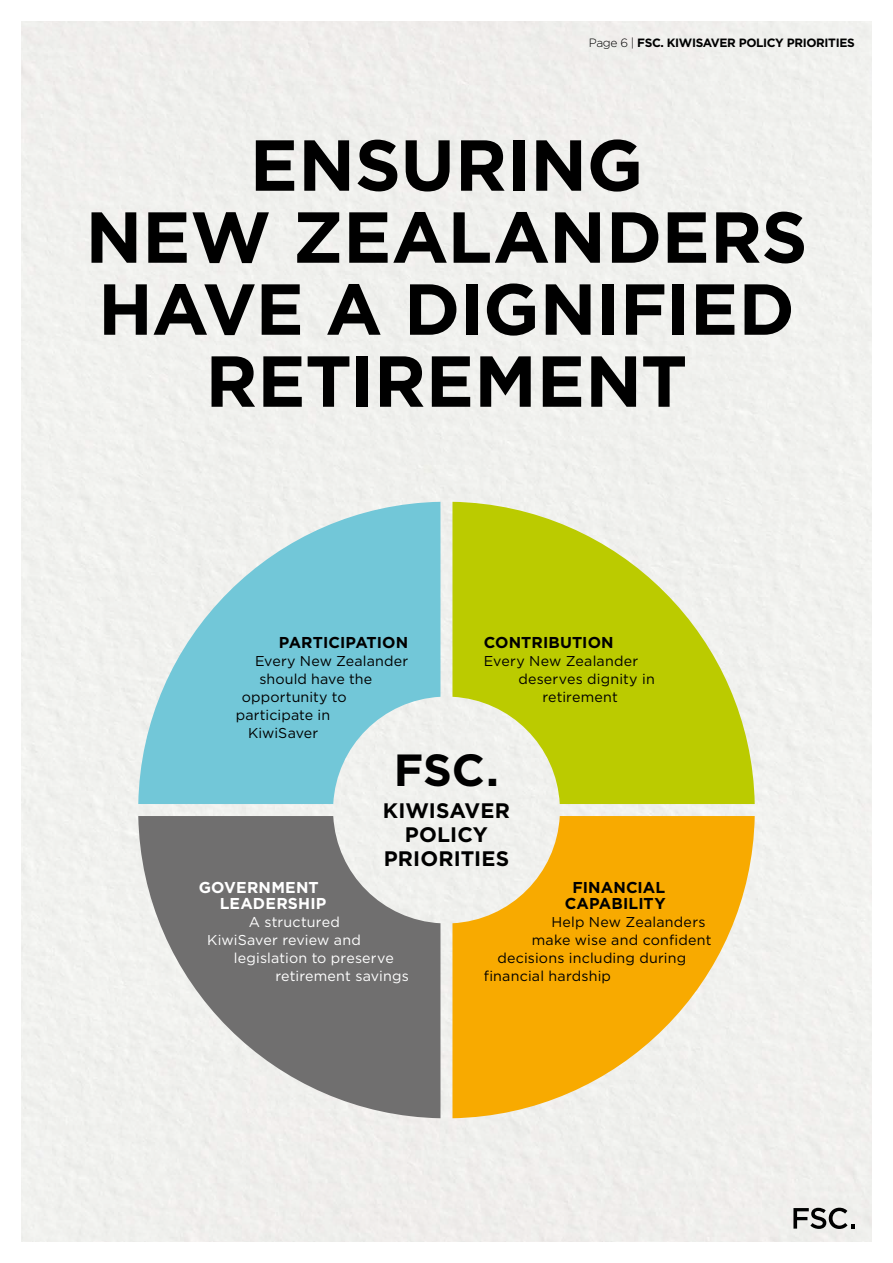
<style>
.page{position:relative;width:893px;height:1263px;background:#fff}
.page>*{position:absolute;margin:0;border:0;box-sizing:border-box;transform-origin:0 0}
.t1{font:700 72px/72px "Gotham";letter-spacing:-.005em;color:#000;text-align:center}
.t2{font:700 45px "Gotham";color:#000}
.t3{font:700 21px/24px "Gotham";letter-spacing:.005em;color:#000;text-align:center}
.t4{font:700 15.75px/16.5px "Gotham";letter-spacing:.005em;color:#000;text-align:center}
.t5{font:700 15.75px/16.5px "Gotham";letter-spacing:.015em;color:#fff}
.t6{font:14.25px "Gotham";letter-spacing:.01em;color:#000}
.t7{font:14.25px "Gotham";letter-spacing:.01em;color:#fff}
.t8{font:700 12px "Gotham";letter-spacing:-.03em;color:#000}
.s1{font-weight:300}
</style>
<div class="page">
<svg style="left:138px;top:502px;width:302px;height:302px;background:#9ad4de"></svg>
<svg style="left:452px;top:502px;width:303px;height:302px;background:#cbd64b"></svg>
<svg style="left:138px;top:816px;width:302px;height:302px;background:#999897"></svg>
<svg style="left:452px;top:816px;width:303px;height:302px;background:#f5c04c"></svg>
<svg style="left:793px;top:1208px;width:62px;height:21px"></svg>
<p class="t8" style="left:589px;top:35px;width:267px"><span class="s1">Page 6 |</span> FSC. KIWISAVER POLICY PRIORITIES</p>
<h1 class="t1" style="left:85px;top:127px;width:724px">ENSURING<br>NEW ZEALANDERS<br>HAVE A DIGNIFIED<br>RETIREMENT</h1>
<p class="t4" style="left:279px;top:634px;width:131px">PARTICIPATION</p>
<p class="t6" style="left:255px;top:652px;width:155px">Every New Zealander</p>
<p class="t6" style="left:259px;top:670px;width:114px">should have the</p>
<p class="t6" style="left:242px;top:688px;width:106px">opportunity to</p>
<p class="t6" style="left:236px;top:706px;width:96px">participate in</p>
<p class="t6" style="left:248px;top:724px;width:72px">KiwiSaver</p>
<p class="t4" style="left:484px;top:634px;width:131px">CONTRIBUTION</p>
<p class="t6" style="left:484px;top:652px;width:156px">Every New Zealander</p>
<p class="t6" style="left:518px;top:670px;width:138px">deserves dignity in</p>
<p class="t6" style="left:542px;top:688px;width:77px">retirement</p>
<h2 class="t2" style="left:394px;top:743px;width:107px">FSC.</h2>
<h3 class="t3" style="left:383px;top:798px;width:129px">KIWISAVER<br>POLICY<br>PRIORITIES</h3>
<p class="t5" style="left:220px;top:878px;width:108px;text-indent:-21px">GOVERNMENT<br>LEADERSHIP</p>
<p class="t7" style="left:249px;top:913px;width:93px">A structured</p>
<p class="t7" style="left:207px;top:931px;width:155px">KiwiSaver review and</p>
<p class="t7" style="left:234px;top:949px;width:161px">legislation to preserve</p>
<p class="t7" style="left:275px;top:967px;width:135px">retirement savings</p>
<p class="t4" style="left:565px;top:878px;width:102px">FINANCIAL<br>CAPABILITY</p>
<p class="t6" style="left:551px;top:913px;width:156px">Help New Zealanders</p>
<p class="t6" style="left:532px;top:931px;width:181px">make wise and confident</p>
<p class="t6" style="left:497px;top:949px;width:190px">decisions including during</p>
<p class="t6" style="left:484px;top:967px;width:129px">financial hardship</p>
</div>
